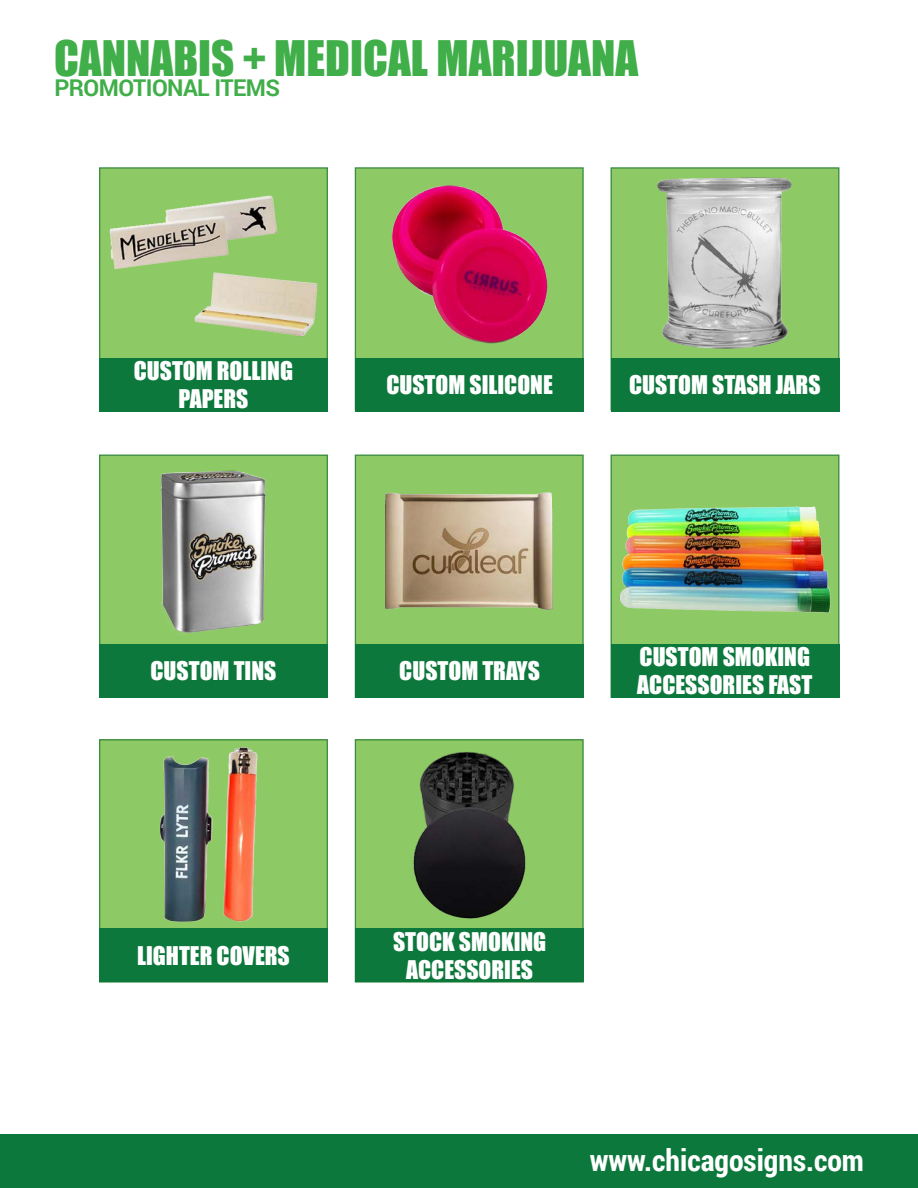
<style>
.page{position:relative;width:918px;height:1188px;background:#fff}
.page>*{position:absolute;margin:0;border:0;box-sizing:border-box;transform-origin:0 0}
.t1{font:45px "Impact";color:#40ae49}
.t2{font:700 30px "Roboto Condensed";color:#fff}
.t3{font:23.7px "Impact";color:#fff}
.t4{font:700 23.1px "Roboto";letter-spacing:-.025em;color:#40ae49}
</style>
<div class="page">
<div style="left:0;top:1134px;width:918px;height:54px;background:#0d783c"></div>
<div style="left:100px;top:168px;width:227px;height:242px;background:#8dc964"></div>
<img style="left:109px;top:195px;width:209px;height:142px">
<div style="left:99px;top:167px;width:229px;height:244px;border:1px solid #3b8d41"></div>
<img style="left:101px;top:457px;width:225px;height:187px">
<div style="left:99px;top:455px;width:229px;height:243px;border:1px solid #3b8d41"></div>
<div style="left:100px;top:740px;width:227px;height:242px;background:#8dc964"></div>
<img style="left:112px;top:747px;width:203px;height:182px">
<div style="left:99px;top:739px;width:229px;height:244px;border:1px solid #3b8d41"></div>
<img style="left:357px;top:169px;width:225px;height:189px">
<div style="left:355px;top:167px;width:229px;height:244px;border:1px solid #3b8d41"></div>
<div style="left:355px;top:455px;width:228px;height:242px;background:#8dc964"></div>
<img style="left:385px;top:492px;width:168px;height:118px">
<div style="left:355px;top:455px;width:229px;height:243px;border:1px solid #3b8d41"></div>
<img style="left:357px;top:741px;width:225px;height:188px">
<div style="left:355px;top:739px;width:229px;height:244px;border:1px solid #3b8d41"></div>
<img style="left:613px;top:169px;width:224px;height:189px">
<div style="left:611px;top:167px;width:228px;height:244px;border:1px solid #3b8d41"></div>
<img style="left:614px;top:457px;width:222px;height:187px">
<div style="left:611px;top:455px;width:228px;height:243px;border:1px solid #3b8d41"></div>
<div style="left:99px;top:358px;width:229px;height:54px;background:#0d783c"></div>
<div style="left:99px;top:644px;width:229px;height:53px;background:#0d783c"></div>
<div style="left:99px;top:929px;width:229px;height:53px;background:#0d783c"></div>
<div style="left:355px;top:358px;width:229px;height:54px;background:#0d783c"></div>
<div style="left:355px;top:644px;width:229px;height:53px;background:#0d783c"></div>
<div style="left:355px;top:929px;width:229px;height:53px;background:#0d783c"></div>
<div style="left:611px;top:358px;width:228px;height:54px;background:#0d783c"></div>
<div style="left:611px;top:644px;width:228px;height:53px;background:#0d783c"></div>
<p class="t1" style="left:54px;top:23px;width:586px">CANNABIS + MEDICAL MARIJUANA</p>
<p class="t4" style="left:54px;top:72px;width:227px">PROMOTIONAL ITEMS</p>
<p class="t3" style="left:134px;top:352px;width:161px">CUSTOM ROLLING</p>
<p class="t3" style="left:179px;top:381px;width:71px">PAPERS</p>
<p class="t3" style="left:386px;top:367px;width:168px">CUSTOM SILICONE</p>
<p class="t3" style="left:629px;top:367px;width:193px">CUSTOM STASH JARS</p>
<p class="t3" style="left:151px;top:652px;width:127px">CUSTOM TINS</p>
<p class="t3" style="left:137px;top:937px;width:154px">LIGHTER COVERS</p>
<p class="t3" style="left:399px;top:652px;width:142px">CUSTOM TRAYS</p>
<p class="t3" style="left:640px;top:638px;width:172px">CUSTOM SMOKING</p>
<p class="t3" style="left:637px;top:667px;width:177px">ACCESSORIES FAST</p>
<p class="t3" style="left:393px;top:923px;width:155px">STOCK SMOKING</p>
<p class="t3" style="left:406px;top:951px;width:128px">ACCESSORIES</p>
<p class="t2" style="left:590px;top:1140px;width:276px">www.chicagosigns.com</p>
</div>
